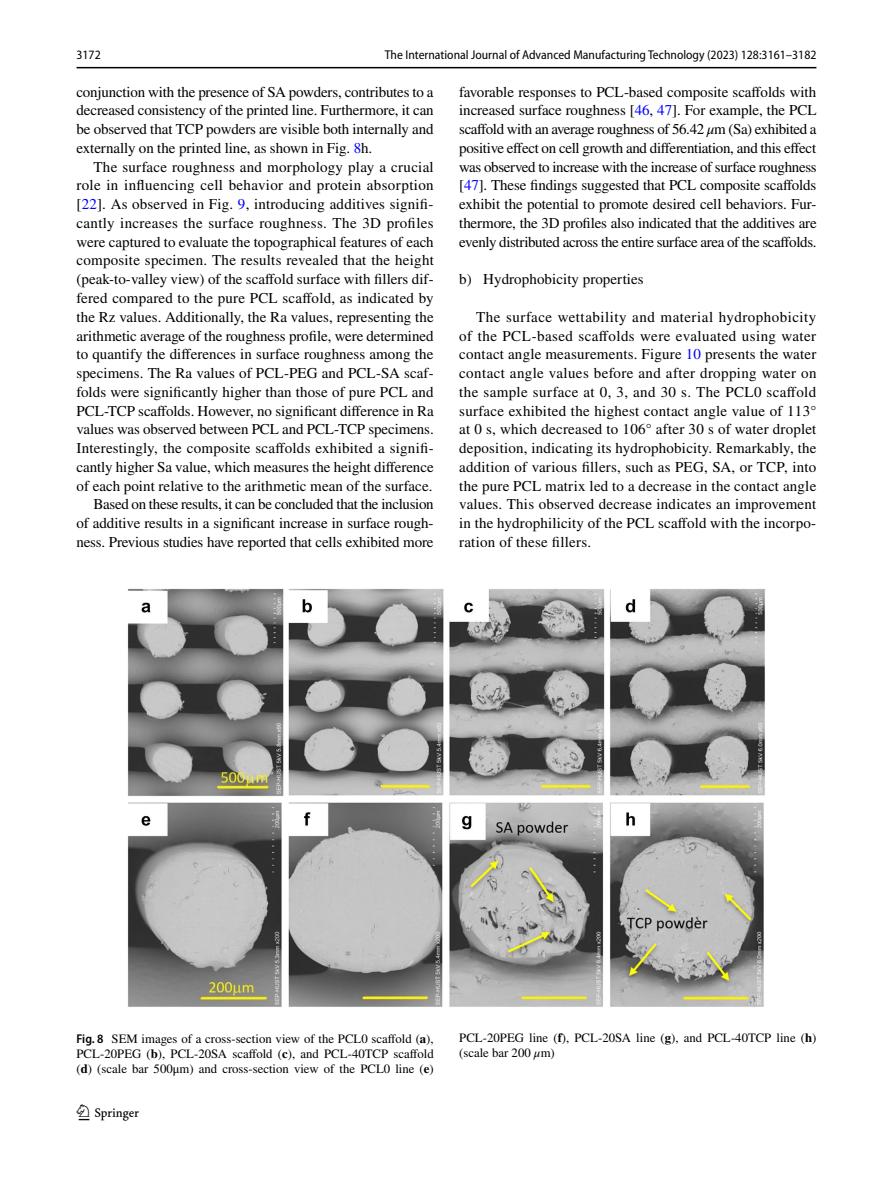
<style>
.page{position:relative;width:893px;height:1187px;background:#fff}
.page>*{position:absolute;margin:0;border:0;box-sizing:border-box;transform-origin:0 0}
.t1{font:22.5px "Springnew Regular 2";color:#000}
.t2{font:15px/18.8px "STIX";letter-spacing:.005em;color:#000;text-align:justify}
.t3{font:12.75px/15px "STIX";color:#000;text-align:justify}
.t4{font:semi-condensed 12.75px "Myriad Pro";color:#000}
.s1{color:#00f}
.s2{font-style:italic}
.s3{font-family:"Myriad Pro";font-weight:600;font-stretch:semi-condensed}
.s4{font-weight:700}
</style>
<div class="page">
<hr style="left:77px;top:67px;width:739px;height:1px;background:#000">
<img style="left:128px;top:588px;width:637px;height:419px">
<p class="t4" style="left:77px;top:48px;width:26px">3172</p>
<p class="t4" style="left:385px;top:48px;width:433px">The International Journal of Advanced Manufacturing Technology (2023) 128:3161–3182</p>
<p class="t2" style="left:77px;top:83px;width:359px">conjunction with the presence of SA powders, contributes to a decreased consistency of the printed line. Furthermore, it can be observed that TCP powders are visible both internally and externally on the printed line, as shown in Fig. <span class="s1">8</span>h.</p>
<p class="t2" style="left:77px;top:158px;width:359px;text-align:right">The surface roughness and morphology play a crucial role in influencing cell behavior and protein absorption [<span class="s1">22</span>]. As observed in Fig. <span class="s1">9</span>, introducing additives signifi&shy;cantly increases the surface roughness. The 3D profiles were captured to evaluate the topographical features of each composite specimen. The results revealed that the height (peak-to-valley view) of the scaffold surface with fillers dif&shy;fered compared to the pure PCL scaffold, as indicated by the Rz values. Additionally, the Ra values, representing the arithmetic average of the roughness profile, were determined to quantify the differences in surface roughness among the specimens. The Ra values of PCL-PEG and PCL-SA scaf&shy;folds were significantly higher than those of pure PCL and PCL-TCP scaffolds. However, no significant difference in Ra values was observed between PCL and PCL-TCP specimens.<br>Interestingly, the composite scaffolds exhibited a signifi&shy;cantly higher Sa value, which measures the height difference of each point relative to the arithmetic mean of the surface.<br>Based on these results, it can be concluded that the inclusion<br>of additive results in a significant increase in surface rough&shy;ness. Previous studies have reported that cells exhibited more</p>
<p class="t2" style="left:459px;top:83px;width:359px">favorable responses to PCL-based composite scaffolds with increased surface roughness [<span class="s1">46</span>, <span class="s1">47</span>]. For example, the PCL scaffold with an average roughness of 56.42 <span class="s2">μ</span>m (Sa) exhibited a positive effect on cell growth and differentiation, and this effect was observed to increase with the increase of surface roughness [<span class="s1">47</span>]. These findings suggested that PCL composite scaffolds exhibit the potential to promote desired cell behaviors. Fur&shy;thermore, the 3D profiles also indicated that the additives are evenly distributed across the entire surface area of the scaffolds.</p>
<p class="t2" style="left:459px;top:271px;width:186px">b) Hydrophobicity properties</p>
<p class="t2" style="left:459px;top:308px;width:359px;text-indent:17px">The surface wettability and material hydrophobicity of the PCL-based scaffolds were evaluated using water contact angle measurements. Figure <span class="s1">10</span> presents the water contact angle values before and after dropping water on the sample surface at 0, 3, and 30 s. The PCL0 scaffold surface exhibited the highest contact angle value of 113° at 0 s, which decreased to 106° after 30 s of water droplet deposition, indicating its hydrophobicity. Remarkably, the addition of various fillers, such as PEG, SA, or TCP, into the pure PCL matrix led to a decrease in the contact angle values. This observed decrease indicates an improvement in the hydrophilicity of the PCL scaffold with the incorpo&shy;ration of these fillers.</p>
<p class="t3" style="left:77px;top:1031px;width:359px"><span class="s3">Fig. 8</span> SEM images of a cross-section view of the PCL0 scaffold (<span class="s4">a</span>), PCL-20PEG (<span class="s4">b</span>), PCL-20SA scaffold (<span class="s4">c</span>), and PCL-40TCP scaffold (<span class="s4">d</span>) (scale bar 500μm) and cross-section view of the PCL0 line (<span class="s4">e</span>)</p>
<p class="t3" style="left:459px;top:1031px;width:359px">PCL-20PEG line (<span class="s4">f</span>), PCL-20SA line (<span class="s4">g</span>), and PCL-40TCP line (<span class="s4">h</span>) (scale bar 200 <span class="s2">μ</span>m)</p>
<h1 class="t1" style="left:79px;top:1104px;width:62px">1 3</h1>
</div>
